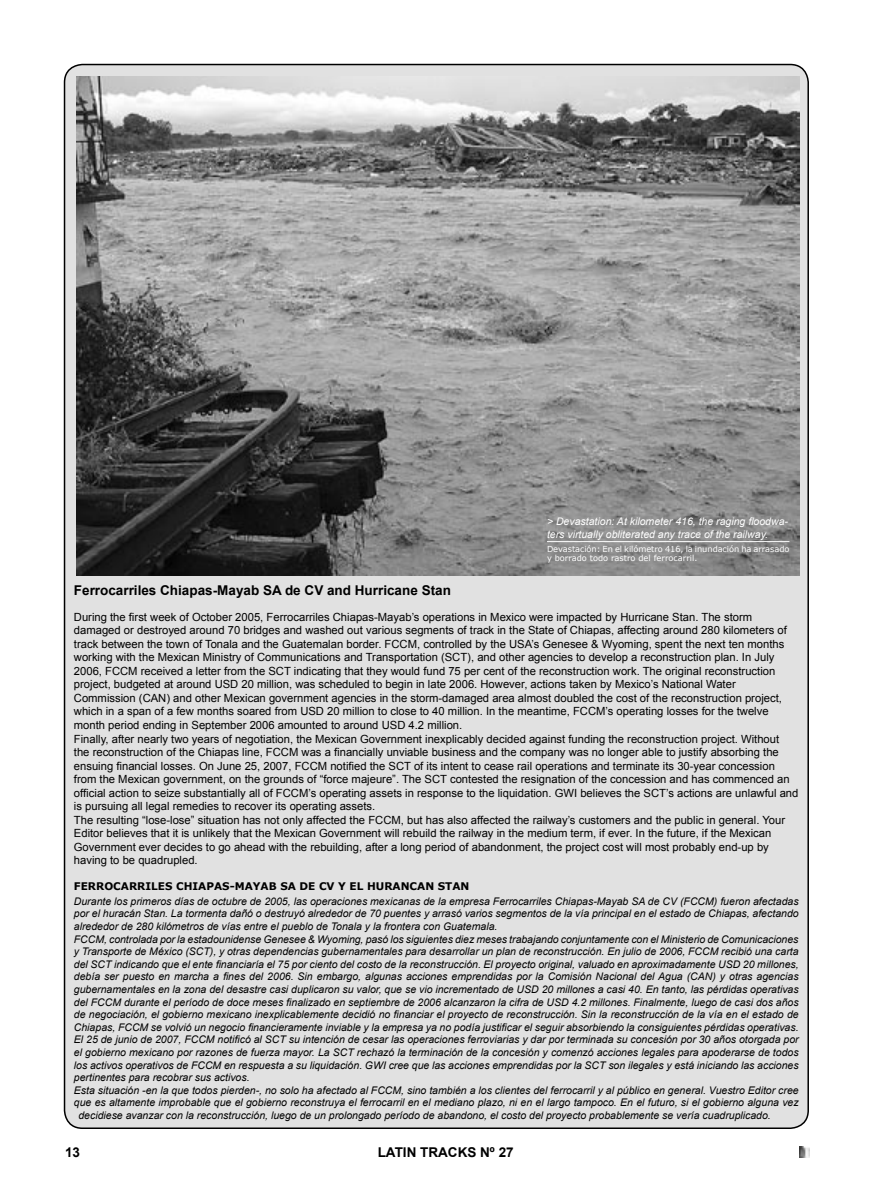
<style>
.page{position:relative;width:872px;height:1191px;background:#fff}
.page>*{position:absolute;margin:0;border:0;box-sizing:border-box;transform-origin:0 0}
.t1{font:700 13.5px "Arial";color:#000}
.t2{font:11.25px/13.5px "Arial";color:#000}
.t3{font:italic 10.5px "Arial";color:#000}
.t4{font:italic 10.5px/12.8px "Arial";color:#fff}
.t5{font:700 10.5px "Verdana";color:#000}
.t6{font:8.25px/9.8px "Verdana";letter-spacing:-.005em;color:#fff}
</style>
<div class="page">
<svg style="left:799px;top:1146px;width:10px;height:11px"></svg>
<div style="left:63px;top:63px;width:746px;height:1065px;background:#e1e1e1"></div>
<img style="left:77px;top:77px;width:722px;height:498px">
<hr style="left:547px;top:541px;width:242px;height:1px;background:#fff">
<p class="t4" style="left:547px;top:515px;width:242px">&gt; Devastation: At kilometer 416, the raging floodwa&shy;ters virtually obliterated any trace of the railway.</p>
<p class="t6" style="left:547px;top:543px;width:244px">Devastación: En el kilómetro 416, la inundación ha arrasado y borrado todo rastro del ferrocarril.</p>
<p class="t1" style="left:74px;top:581px;width:378px">Ferrocarriles Chiapas-Mayab SA de CV and Hurricane Stan</p>
<p class="t2" style="left:74px;top:610px;width:726px">During the first week of October 2005, Ferrocarriles Chiapas-Mayab’s operations in Mexico were impacted by Hurricane Stan. The storm damaged or destroyed around 70 bridges and washed out various segments of track in the State of Chiapas, affecting around 280 kilometers of track between the town of Tonala and the Guatemalan border. FCCM, controlled by the USA’s Genesee &amp; Wyoming, spent the next ten months working with the Mexican Ministry of Communications and Transportation (SCT), and other agencies to develop a reconstruction plan. In July 2006, FCCM received a letter from the SCT indicating that they would fund 75 per cent of the reconstruction work. The original reconstruction project, budgeted at around USD 20 million, was scheduled to begin in late 2006. However, actions taken by Mexico’s National Water Commission (CAN) and other Mexican government agencies in the storm-damaged area almost doubled the cost of the reconstruction project, which in a span of a few months soared from USD 20 million to close to 40 million. In the meantime, FCCM’s operating losses for the twelve month period ending in September 2006 amounted to around USD 4.2 million.<br>Finally, after nearly two years of negotiation, the Mexican Government inexplicably decided against funding the reconstruction project. Without<br>the reconstruction of the Chiapas line, FCCM was a financially unviable business and the company was no longer able to justify absorbing the ensuing financial losses. On June 25, 2007, FCCM notified the SCT of its intent to cease rail operations and terminate its 30-year concession from the Mexican government, on the grounds of “force majeure”. The SCT contested the resignation of the concession and has commenced an official action to seize substantially all of FCCM’s operating assets in response to the liquidation. GWI believes the SCT’s actions are unlawful and is pursuing all legal remedies to recover its operating assets.<br>The resulting “lose-lose” situation has not only affected the FCCM, but has also affected the railway’s customers and the public in general. Your Editor believes that it is unlikely that the Mexican Government will rebuild the railway in the medium term, if ever. In the future, if the Mexican Government ever decides to go ahead with the rebuilding, after a long period of abandonment, the project cost will most probably end-up by having to be quadrupled.</p>
<p class="t5" style="left:74px;top:879px;width:397px">FERROCARRILES CHIAPAS-MAYAB SA DE CV Y EL HURANCAN STAN</p>
<p class="t3" style="left:74px;top:894px;width:726px">Durante los primeros días de octubre de 2005, las operaciones mexicanas de la empresa Ferrocarriles Chiapas-Mayab SA de CV (FCCM) fueron afectadas</p>
<p class="t3" style="left:74px;top:906px;width:726px">por el huracán Stan. La tormenta dañó o destruyó alrededor de 70 puentes y arrasó varios segmentos de la vía principal en el estado de Chiapas, afectando</p>
<p class="t3" style="left:74px;top:919px;width:425px">alrededor de 280 kilómetros de vías entre el pueblo de Tonala y la frontera con Guatemala.</p>
<p class="t3" style="left:74px;top:932px;width:726px">FCCM, controlada por la estadounidense Genesee &amp; Wyoming, pasó los siguientes diez meses trabajando conjuntamente con el Ministerio de Comunicaciones</p>
<p class="t3" style="left:74px;top:944px;width:726px">y Transporte de México (SCT), y otras dependencias gubernamentales para desarrollar un plan de reconstrucción. En julio de 2006, FCCM recibió una carta</p>
<p class="t3" style="left:74px;top:957px;width:726px">del SCT indicando que el ente financiaría el 75 por ciento del costo de la reconstrucción. El proyecto original, valuado en aproximadamente USD 20 millones,</p>
<p class="t3" style="left:74px;top:969px;width:726px">debía ser puesto en marcha a fines del 2006. Sin embargo, algunas acciones emprendidas por la Comisión Nacional del Agua (CAN) y otras agencias</p>
<p class="t3" style="left:74px;top:982px;width:726px">gubernamentales en la zona del desastre casi duplicaron su valor, que se vio incrementado de USD 20 millones a casi 40. En tanto, las pérdidas operativas</p>
<p class="t3" style="left:74px;top:995px;width:726px">del FCCM durante el período de doce meses finalizado en septiembre de 2006 alcanzaron la cifra de USD 4.2 millones. Finalmente, luego de casi dos años</p>
<p class="t3" style="left:74px;top:1007px;width:726px">de negociación, el gobierno mexicano inexplicablemente decidió no financiar el proyecto de reconstrucción. Sin la reconstrucción de la vía en el estado de</p>
<p class="t3" style="left:74px;top:1020px;width:726px">Chiapas, FCCM se volvió un negocio financieramente inviable y la empresa ya no podía justificar el seguir absorbiendo la consiguientes pérdidas operativas.</p>
<p class="t3" style="left:74px;top:1032px;width:726px">El 25 de junio de 2007, FCCM notificó al SCT su intención de cesar las operaciones ferroviarias y dar por terminada su concesión por 30 años otorgada por</p>
<p class="t3" style="left:74px;top:1045px;width:726px">el gobierno mexicano por razones de fuerza mayor. La SCT rechazó la terminación de la concesión y comenzó acciones legales para apoderarse de todos</p>
<p class="t3" style="left:74px;top:1058px;width:726px">los activos operativos de FCCM en respuesta a su liquidación. GWI cree que las acciones emprendidas por la SCT son ilegales y está iniciando las acciones</p>
<p class="t3" style="left:74px;top:1070px;width:177px">pertinentes para recobrar sus activos.</p>
<p class="t3" style="left:74px;top:1083px;width:726px">Esta situación -en la que todos pierden-, no solo ha afectado al FCCM, sino también a los clientes del ferrocarril y al público en general. Vuestro Editor cree</p>
<p class="t3" style="left:74px;top:1095px;width:726px">que es altamente improbable que el gobierno reconstruya el ferrocarril en el mediano plazo, ni en el largo tampoco. En el futuro, si el gobierno alguna vez</p>
<p class="t3" style="left:78px;top:1108px;width:694px">decidiese avanzar con la reconstrucción, luego de un prolongado período de abandono, el costo del proyecto probablemente se vería cuadruplicado.</p>
<p class="t1" style="left:65px;top:1143px;width:17px">13</p>
<p class="t1" style="left:378px;top:1143px;width:137px">LATIN TRACKS Nº 27</p>
</div>
